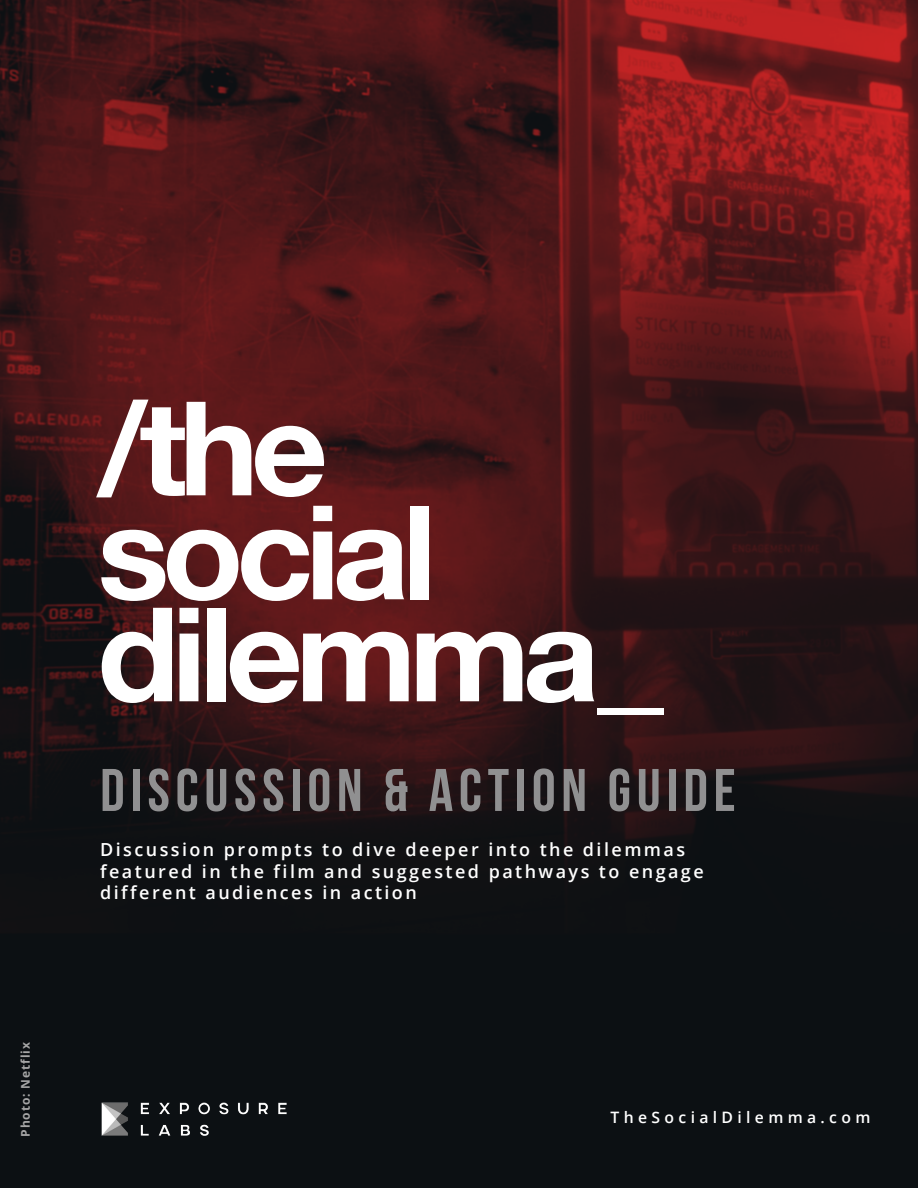
<style>
.page{position:relative;width:918px;height:1188px;background:#fff}
.page>*{position:absolute;margin:0;border:0;box-sizing:border-box;transform-origin:0 0}
.t1{font:700 60px "Bebas Neue";letter-spacing:.095em;color:#909091}
.t2{font:600 18px/21.6px "Open Sans";letter-spacing:.135em;color:#fff}
.t3{font:600 15.75px "Open Sans";letter-spacing:.275em;color:#fff}
.t4{font:700 12px "Open Sans";letter-spacing:.075em;color:#a6a6a6}
</style>
<div class="page">
<img style="left:0;top:0;width:918px;height:1188px">
<svg style="left:102px;top:608px;width:70px;height:95px"></svg>
<svg style="left:179px;top:608px;width:19px;height:93px"></svg>
<div style="left:207px;top:608px;width:19px;height:93px;background:#fff"></div>
<svg style="left:230px;top:632px;width:179px;height:71px"></svg>
<svg style="left:417px;top:632px;width:177px;height:71px"></svg>
<svg style="left:101px;top:506px;width:303px;height:95px"></svg>
<div style="left:410px;top:506px;width:19px;height:93px;background:#fff"></div>
<svg style="left:96px;top:400px;width:228px;height:97px"></svg>
<div style="left:597px;top:708px;width:67px;height:7px;background:#fff"></div>
<img style="left:100px;top:1101px;width:188px;height:36px">
<p class="t4" style="left:17px;top:1137px;width:96px;rotate:-90deg">Photo: Netflix</p>
<h1 class="t1" style="left:100px;top:757px;width:637px">DISCUSSION &amp; ACTION GUIDE</h1>
<p class="t2" style="left:100px;top:838px;width:605px">Discussion prompts to dive deeper into the dilemmas featured in the film and suggested pathways to engage different audiences in action</p>
<p class="t3" style="left:611px;top:1106px;width:261px">TheSocialDilemma.com</p>
</div>
